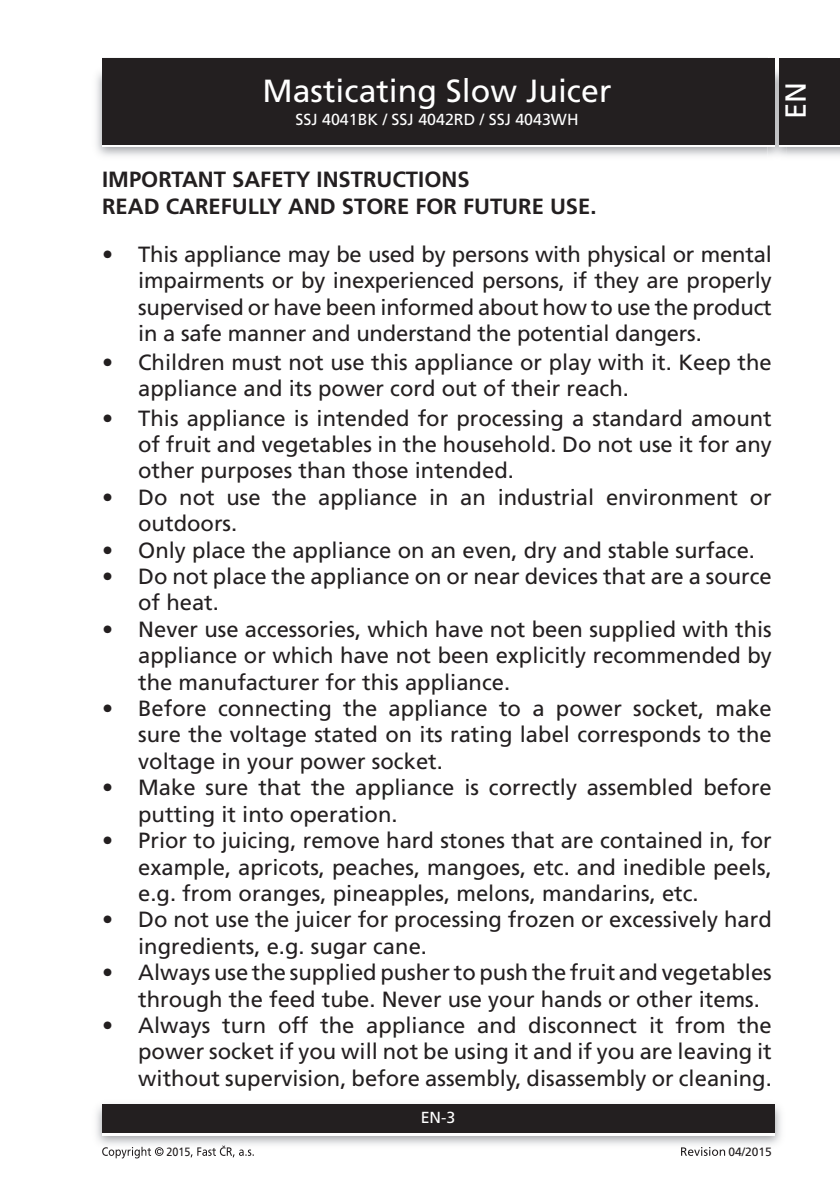
<style>
.page{position:relative;width:840px;height:1191px;background:#fff}
.page>*{position:absolute;margin:0;border:0;box-sizing:border-box;transform-origin:0 0}
.t1{font:32px "Frutiger CE";color:#fff}
.t2{font:29px "Frutiger CE";color:#fff}
.t3{font:22px/26.4px "Frutiger CE";color:#231f20;text-align:justify}
.titulek_9{font:700 22px "Frutiger CE";color:#231f20}
.t4{font:16px "Frutiger CE";color:#fff}
.text_7{font:12px "Frutiger CE";color:#231f20}
.text_7-2{font:12px "Frutiger CE";color:#231f20;scale:.9 1}
</style>
<div class="page">
<div style="left:102px;top:61px;width:672px;height:86px;background:linear-gradient(to right,#fff,#fff)"></div>
<img style="left:96px;top:1104px;width:685px;height:41px">
<div style="left:102px;top:1107px;width:672px;height:28px;background:linear-gradient(to right,#fff,#fff)"></div>
<div style="left:102px;top:1104px;width:672px;height:28px;background:#231f20"></div>
<img style="left:767px;top:64px;width:18px;height:94px">
<img style="left:774px;top:70px;width:1px;height:74px">
<div style="left:778px;top:61px;width:61px;height:86px;background:linear-gradient(to right,#fff,#fff)"></div>
<div style="left:778px;top:58px;width:61px;height:86px;background:#231f20"></div>
<hr style="left:758px;top:144px;width:16px;height:3px;background:#fff">
<div style="left:102px;top:58px;width:672px;height:86px;background:#231f20"></div>
<svg style="left:102px;top:1146px;width:61px;height:12px"></svg>
<svg style="left:190px;top:1145px;width:64px;height:12px"></svg>
<svg style="left:681px;top:1147px;width:43px;height:8px"></svg>
<h1 class="t1" style="left:262px;top:72px;width:350px">Masticating Slow Juicer</h1>
<p class="t4" style="left:295px;top:110px;width:284px">SSJ 4041BK / SSJ 4042RD / SSJ 4043WH</p>
<h2 class="t2" style="left:778px;top:119px;width:39px;rotate:-90deg">EN</h2>
<p class="titulek_9" style="left:102px;top:167px;width:369px">IMPORTANT SAFETY INSTRUCTIONS</p>
<p class="titulek_9" style="left:102px;top:193px;width:495px">READ CAREFULLY AND STORE FOR FUTURE USE.</p>
<p class="t3" style="left:138px;top:241px;width:634px;text-indent:-36px">• This appliance may be used by persons with physical or mental impairments or by inexperienced persons, if they are properly supervised or have been informed about how to use the product in a safe manner and understand the potential dangers.</p>
<p class="t3" style="left:138px;top:349px;width:634px;text-indent:-36px">• Children must not use this appliance or play with it. Keep the appliance and its power cord out of their reach.</p>
<p class="t3" style="left:138px;top:405px;width:634px;text-indent:-36px">• This appliance is intended for processing a standard amount of fruit and vegetables in the household. Do not use it for any other purposes than those intended.</p>
<p class="t3" style="left:138px;top:484px;width:634px;text-indent:-36px">• Do not use the appliance in an industrial environment or outdoors.</p>
<p class="t3" style="left:102px;top:537px;width:650px">• Only place the appliance on an even, dry and stable surface.</p>
<p class="t3" style="left:138px;top:563px;width:634px;text-indent:-36px">• Do not place the appliance on or near devices that are a source of heat.</p>
<p class="t3" style="left:138px;top:616px;width:634px;text-indent:-36px">• Never use accessories, which have not been supplied with this appliance or which have not been explicitly recommended by the manufacturer for this appliance.</p>
<p class="t3" style="left:138px;top:695px;width:634px;text-indent:-36px">• Before connecting the appliance to a power socket, make sure the voltage stated on its rating label corresponds to the voltage in your power socket.</p>
<p class="t3" style="left:138px;top:774px;width:634px;text-indent:-36px">• Make sure that the appliance is correctly assembled before putting it into operation.</p>
<p class="t3" style="left:138px;top:827px;width:634px;text-indent:-36px">• Prior to juicing, remove hard stones that are contained in, for example, apricots, peaches, mangoes, etc. and inedible peels, e.g. from oranges, pineapples, melons, mandarins, etc.</p>
<p class="t3" style="left:138px;top:906px;width:634px;text-indent:-36px">• Do not use the juicer for processing frozen or excessively hard ingredients, e.g. sugar cane.</p>
<p class="t3" style="left:138px;top:959px;width:634px;text-indent:-36px">• Always use the supplied pusher to push the fruit and vegetables through the feed tube. Never use your hands or other items.</p>
<p class="t3" style="left:138px;top:1012px;width:634px;text-indent:-36px">• Always turn off the appliance and disconnect it from the power socket if you will not be using it and if you are leaving it without supervision, before assembly, disassembly or cleaning.</p>
<p class="t4" style="left:420px;top:1108px;width:36px">EN-3</p>
<p class="text_7-2" style="left:166px;top:1144px;width:28px">2015</p>
<p class="text_7" style="left:728px;top:1144px;width:45px">04/2015</p>
</div>
